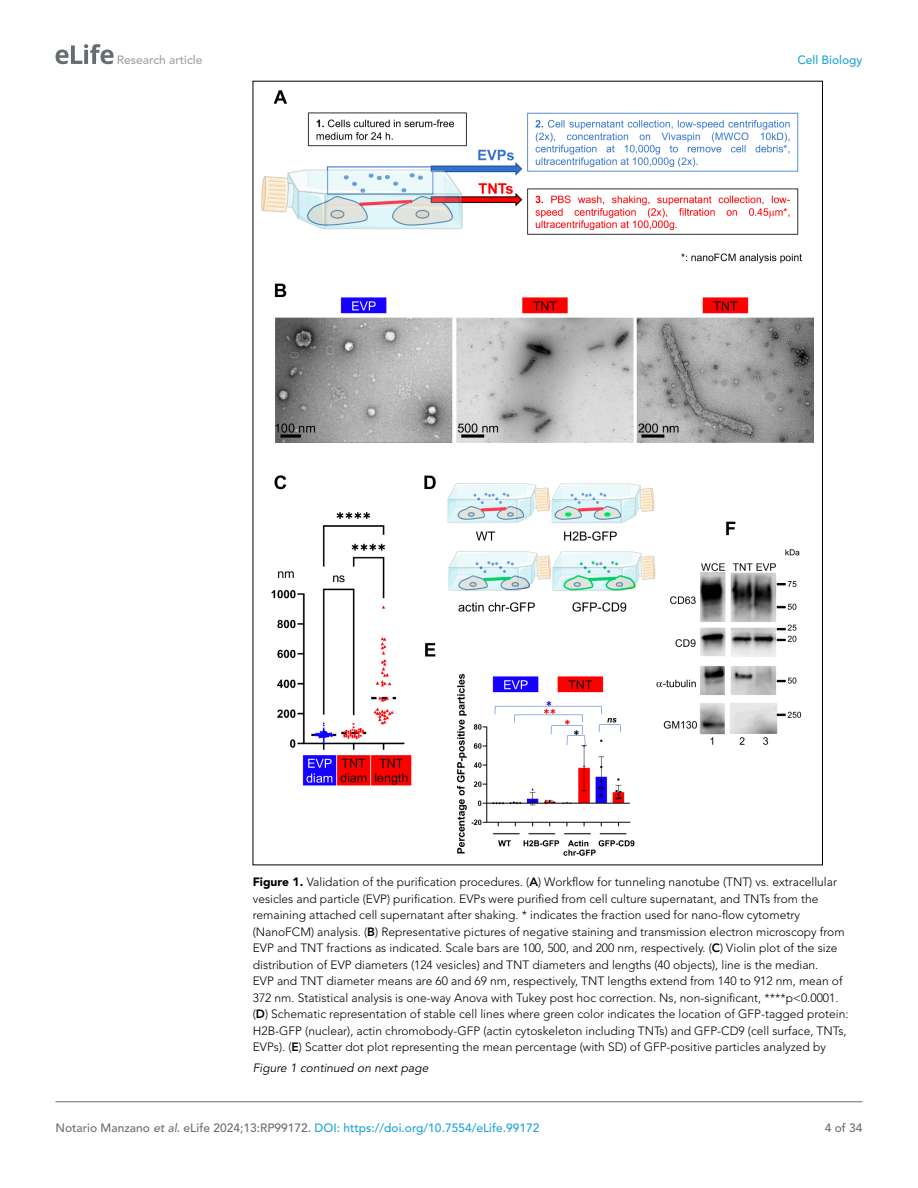
<style>
.page{position:relative;width:918px;height:1188px;background:#fff}
.page>*{position:absolute;margin:0;border:0;box-sizing:border-box;transform-origin:0 0}
.t1{font:300 12px/16.5px "Avenir LT Std";color:#000}
.t2{font:500 12px "Avenir LT Std";color:#1ea4d7}
.t3{font:italic 12px "Avenir LT Std";color:#000}
.t4{font:500 12px "Avenir LT Std";color:#a3a09f}
.t5{font:500 12px "Avenir LT Std";color:#6e6e70}
.s1{font-weight:900}
.s2{font-weight:800}
.s3{color:#6e6e70}
.s4{font-style:italic;color:#6e6e70}
</style>
<div class="page">
<svg style="left:56px;top:44px;width:58px;height:20px"></svg>
<hr style="left:56px;top:1101px;width:806px;height:1px;background:#6e6e70">
<img style="left:262px;top:90px;width:551px;height:766px">
<p class="t4" style="left:117px;top:53px;width:87px">Research article</p>
<p class="t2" style="left:797px;top:53px;width:67px">Cell Biology</p>
<p class="t1" style="left:253px;top:874px;width:597px"><span class="s1">Figure 1.</span> Validation of the purification procedures. (<span class="s2">A</span>) Workflow for tunneling nanotube (TNT) vs. extracellular vesicles and particle (EVP) purification. EVPs were purified from cell culture supernatant, and TNTs from the remaining attached cell supernatant after shaking. * indicates the fraction used for nano-flow cytometry (NanoFCM) analysis. (<span class="s2">B</span>) Representative pictures of negative staining and transmission electron microscopy from EVP and TNT fractions as indicated. Scale bars are 100, 500, and 200 nm, respectively. (<span class="s2">C</span>) Violin plot of the size distribution of EVP diameters (124 vesicles) and TNT diameters and lengths (40 objects), line is the median.<br>EVP and TNT diameter means are 60 and 69 nm, respectively, TNT lengths extend from 140 to 912 nm, mean of 372 nm. Statistical analysis is one-way Anova with Tukey post hoc correction. Ns, non-significant, ****p&lt;0.0001. (<span class="s2">D</span>) Schematic representation of stable cell lines where green color indicates the location of GFP-tagged protein:<br>H2B-GFP (nuclear), actin chromobody-GFP (actin cytoskeleton including TNTs) and GFP-CD9 (cell surface, TNTs, EVPs). (<span class="s2">E</span>) Scatter dot plot representing the mean percentage (with SD) of GFP-positive particles analyzed by</p>
<p class="t3" style="left:253px;top:1061px;width:177px">Figure 1 continued on next page</p>
<p class="t2" style="left:56px;top:1121px;width:485px"><span class="s3">Notario Manzano</span> <span class="s4">et al</span><span class="s3">. eLife 2024;13:RP99172.</span> DOI: https://doi.org/10.7554/eLife.99172</p>
<p class="t5" style="left:825px;top:1121px;width:39px">4 of 34</p>
</div>
